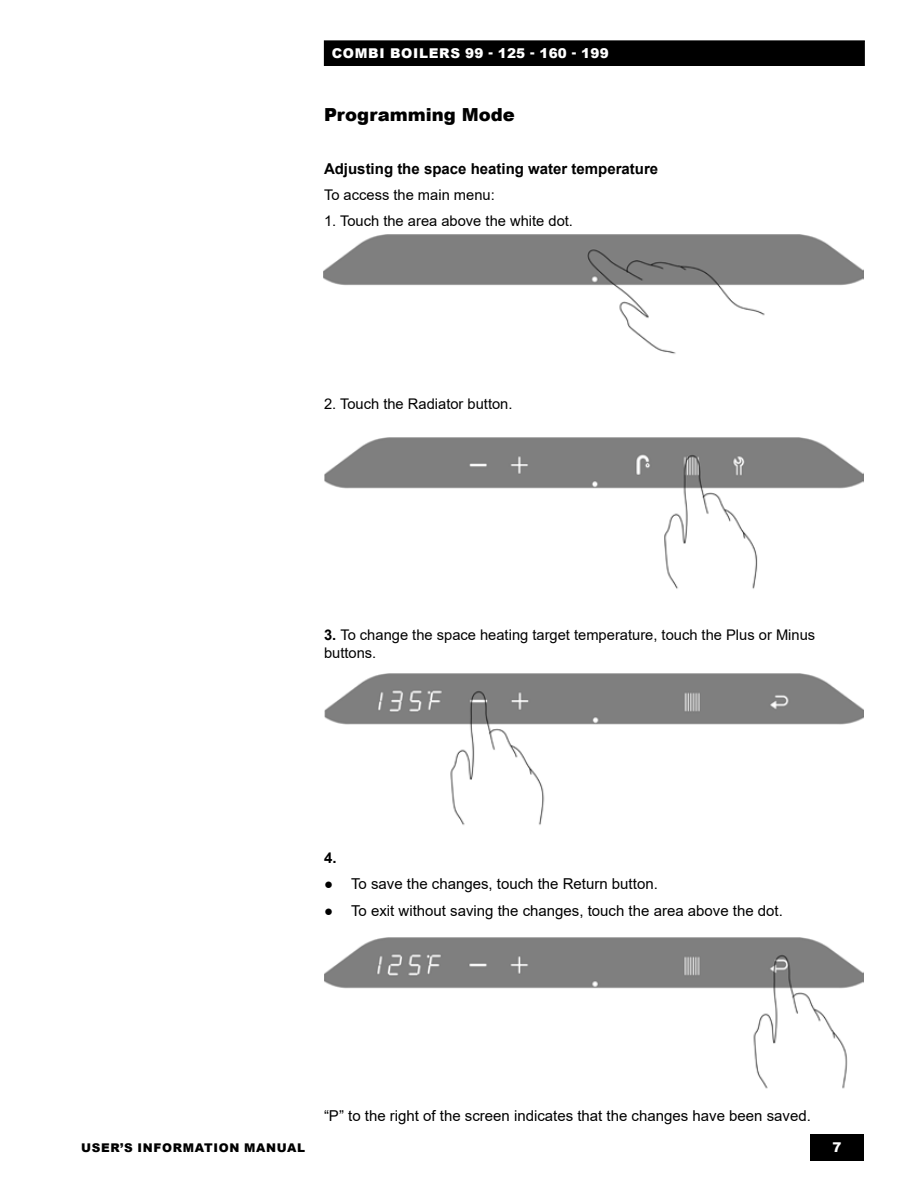
<style>
.page{position:relative;width:918px;height:1188px;background:#fff}
.page>*{position:absolute;margin:0;border:0;box-sizing:border-box;transform-origin:0 0}
.t1{font:900 18px "Arial";color:#000}
.t2{font:15px "Arial";color:#000}
.t3{font:700 15px "Arial";color:#000}
.t4{font:14.7px/17.7px "Arial";color:#000}
.t5{font:900 13.5px "Arial";letter-spacing:.05em;color:#fff}
.t6{font:900 12px "Arial";letter-spacing:.055em;color:#000}
.s1{font-weight:700}
</style>
<div class="page">
<div style="left:810px;top:1134px;width:54px;height:27px;background:#000"></div>
<div style="left:324px;top:41px;width:540px;height:24px;background:#000"></div>
<div style="left:324px;top:40px;width:541px;height:26px;border:1px solid #000"></div>
<img style="left:325px;top:438px;width:539px;height:151px">
<img style="left:324px;top:673px;width:540px;height:152px">
<img style="left:324px;top:937px;width:539px;height:152px">
<img style="left:324px;top:234px;width:540px;height:120px">
<p class="t5" style="left:332px;top:43px;width:278px">COMBI BOILERS 99 - 125 - 160 - 199</p>
<p class="t1" style="left:324px;top:101px;width:192px">Programming Mode</p>
<p class="t3" style="left:324px;top:158px;width:336px">Adjusting the space heating water temperature</p>
<p class="t4" style="left:324px;top:186px;width:172px">To access the main menu:</p>
<p class="t4" style="left:324px;top:212px;width:248px">1. Touch the area above the white dot.</p>
<p class="t4" style="left:324px;top:395px;width:187px">2. Touch the Radiator button.</p>
<p class="t4" style="left:324px;top:626px;width:493px"><span class="s1">3.</span> To change the space heating target temperature, touch the Plus or Minus buttons.</p>
<p class="t3" style="left:324px;top:847px;width:14px">4.</p>
<p class="t2" style="left:324px;top:874px;width:333px">● To save the changes, touch the Return button.</p>
<p class="t2" style="left:324px;top:900px;width:458px">● To exit without saving the changes, touch the area above the dot.</p>
<p class="t2" style="left:324px;top:1106px;width:486px">“P” to the right of the screen indicates that the changes have been saved.</p>
<p class="t6" style="left:81px;top:1139px;width:225px">USER’S INFORMATION MANUAL</p>
<p class="t5" style="left:832px;top:1138px;width:11px">7</p>
</div>
